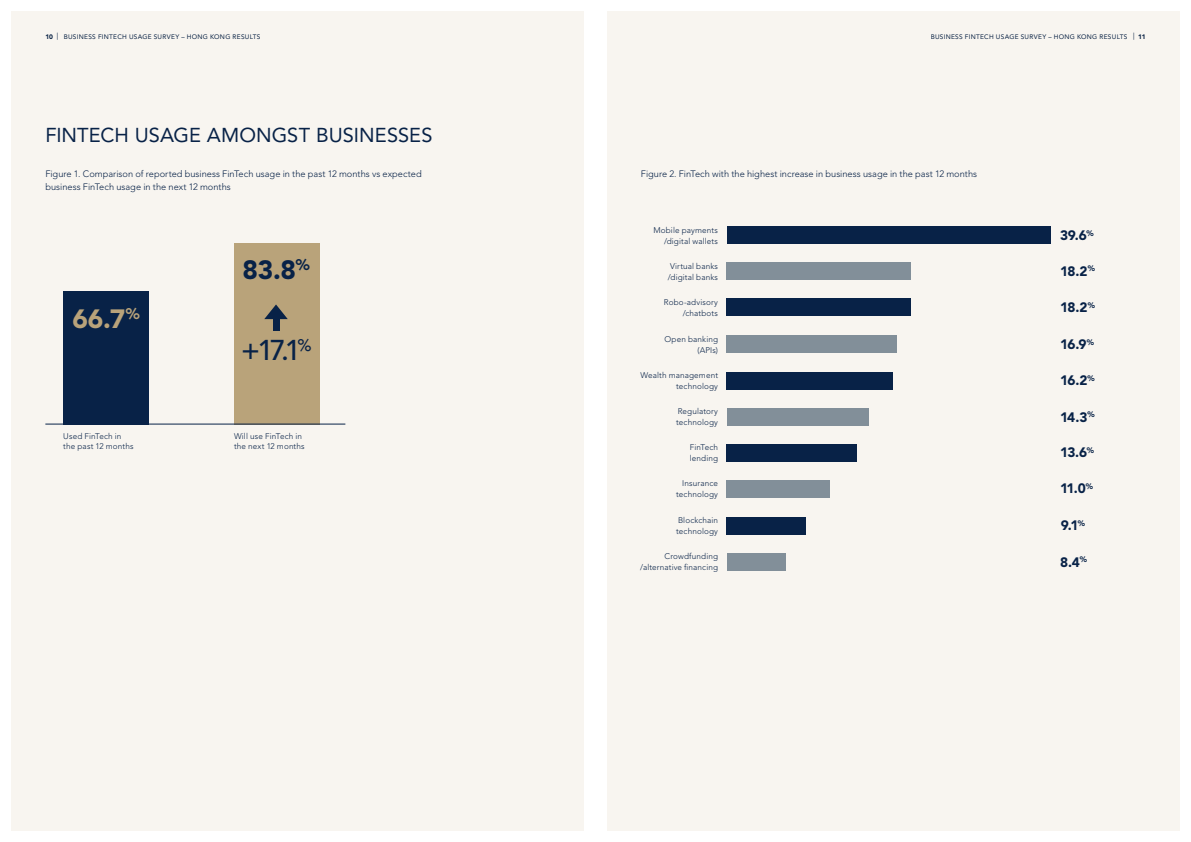
<style>
.page{position:relative;width:1191px;height:842px;background:#fff}
.page>*{position:absolute;margin:0;border:0;box-sizing:border-box;transform-origin:0 0}
.t1{font:500 28.5px "Avenir LT Std";color:#082247}
.t2{font:900 26.3px "Avenir LT Std";color:#b9a37a}
.t3{font:900 26.3px "Avenir LT Std";color:#082247}
.t4{font:20px "Avenir LT Std";color:#082247}
.t5{font:900 13.6px "Avenir LT Std";letter-spacing:-.055em;color:#082247}
.t6{font:300 9.2px "Avenir LT Std";color:#082247}
.t7{font:300 8.2px/10.9px "Avenir LT Std";letter-spacing:.015em;color:#082247}
.t8{font:900 7.9px "Avenir LT Std";color:#082247}
.t9{font:6.5px "Avenir LT Std";letter-spacing:.045em;color:#082247}
.t10{font:900 6.5px "Avenir LT Std";color:#082247}
.s1{font-weight:900}
</style>
<div class="page">
<div style="left:607px;top:11px;width:572px;height:820px;background:#f8f5f0"></div>
<div style="left:11px;top:11px;width:573px;height:820px;background:#f8f5f0"></div>
<div style="left:726px;top:227px;width:324px;height:17px;background:#082247"></div>
<div style="left:726px;top:262px;width:185px;height:18px;background:#828f99"></div>
<div style="left:726px;top:299px;width:185px;height:17px;background:#082247"></div>
<div style="left:726px;top:336px;width:171px;height:17px;background:#828f99"></div>
<div style="left:726px;top:372px;width:167px;height:17px;background:#082247"></div>
<div style="left:726px;top:408px;width:142px;height:18px;background:#828f99"></div>
<div style="left:726px;top:444px;width:131px;height:17px;background:#082247"></div>
<div style="left:726px;top:480px;width:104px;height:17px;background:#828f99"></div>
<div style="left:726px;top:517px;width:80px;height:17px;background:#082247"></div>
<div style="left:726px;top:553px;width:59px;height:18px;background:#828f99"></div>
<div style="left:63px;top:291px;width:85px;height:133px;background:#082247"></div>
<div style="left:234px;top:243px;width:85px;height:181px;background:#b9a37a"></div>
<div style="left:273px;top:319px;width:6px;height:12px;background:#082247"></div>
<svg style="left:264px;top:304px;width:24px;height:15px"></svg>
<hr style="left:45px;top:424px;width:300px;height:1px;background:#082247">
<p class="t9" style="left:45px;top:33px;width:217px"><span class="s1">10</span> <sup>|</sup> BUSINESS FINTECH USAGE SURVEY – HONG KONG RESULTS</p>
<p class="t10" style="left:1133px;top:32px;width:14px"><sup>|</sup> 11</p>
<p class="t9" style="left:930px;top:33px;width:198px">BUSINESS FINTECH USAGE SURVEY – HONG KONG RESULTS</p>
<h3 class="t4" style="left:45px;top:123px;width:388px">FINTECH USAGE AMONGST BUSINESSES</h3>
<p class="t6" style="left:45px;top:168px;width:378px">Figure 1. Comparison of reported business FinTech usage in the past 12 months vs expected</p>
<p class="t6" style="left:641px;top:168px;width:338px">Figure 2. FinTech with the highest increase in business usage in the past 12 months</p>
<p class="t6" style="left:45px;top:181px;width:187px">business FinTech usage in the next 12 months</p>
<h2 class="t2" style="left:72px;top:302px;width:69px">66.7<sup>%</sup></h2>
<p class="t7" style="left:63px;top:430px;width:72px">Used FinTech in the past 12 months</p>
<h2 class="t3" style="left:242px;top:254px;width:69px">83.8<sup>%</sup></h2>
<h1 class="t1" style="left:241px;top:334px;width:72px">+17.1<sup>%</sup></h1>
<p class="t7" style="left:234px;top:430px;width:72px">Will use FinTech in the next 12 months</p>
<p class="t7" style="left:653px;top:225px;width:66px">Mobile payments</p>
<p class="t8" style="left:1086px;top:228px;width:9px">%</p>
<p class="t7" style="left:664px;top:236px;width:55px">/digital wallets</p>
<h3 class="t5" style="left:1060px;top:263px;width:29px">18.2</h3>
<h3 class="t5" style="left:1060px;top:227px;width:28px">39.6</h3>
<p class="t7" style="left:670px;top:260px;width:49px">Virtual banks</p>
<p class="t8" style="left:1087px;top:264px;width:9px">%</p>
<p class="t7" style="left:668px;top:271px;width:52px">/digital banks</p>
<h3 class="t5" style="left:1060px;top:299px;width:29px">18.2</h3>
<p class="t7" style="left:664px;top:296px;width:56px">Robo-advisory</p>
<p class="t8" style="left:1087px;top:300px;width:9px">%</p>
<p class="t7" style="left:683px;top:307px;width:37px">/chatbots</p>
<h3 class="t5" style="left:1060px;top:336px;width:28px">16.9</h3>
<p class="t7" style="left:664px;top:334px;width:55px">Open banking</p>
<p class="t8" style="left:1086px;top:337px;width:9px">%</p>
<p class="t7" style="left:697px;top:344px;width:22px">(APIs)</p>
<h3 class="t5" style="left:1060px;top:372px;width:29px">16.2</h3>
<p class="t7" style="left:640px;top:370px;width:79px">Wealth management</p>
<p class="t8" style="left:1087px;top:373px;width:9px">%</p>
<p class="t7" style="left:676px;top:381px;width:43px">technology</p>
<h3 class="t5" style="left:1060px;top:409px;width:29px">14.3</h3>
<p class="t7" style="left:677px;top:406px;width:42px">Regulatory</p>
<p class="t8" style="left:1087px;top:410px;width:9px">%</p>
<p class="t7" style="left:676px;top:417px;width:43px">technology</p>
<h3 class="t5" style="left:1060px;top:444px;width:29px">13.6</h3>
<p class="t7" style="left:689px;top:442px;width:30px">FinTech</p>
<p class="t8" style="left:1086px;top:445px;width:9px">%</p>
<p class="t7" style="left:690px;top:453px;width:30px">lending</p>
<h3 class="t5" style="left:1060px;top:480px;width:27px">11.0</h3>
<p class="t7" style="left:682px;top:478px;width:37px">Insurance</p>
<p class="t8" style="left:1086px;top:481px;width:9px">%</p>
<p class="t7" style="left:676px;top:489px;width:43px">technology</p>
<h3 class="t5" style="left:1060px;top:517px;width:19px">9.1</h3>
<p class="t7" style="left:678px;top:515px;width:41px">Blockchain</p>
<p class="t8" style="left:1077px;top:518px;width:9px">%</p>
<p class="t7" style="left:676px;top:526px;width:43px">technology</p>
<h3 class="t5" style="left:1060px;top:554px;width:22px">8.4</h3>
<p class="t7" style="left:664px;top:551px;width:55px">Crowdfunding</p>
<p class="t8" style="left:1079px;top:555px;width:9px">%</p>
<p class="t7" style="left:640px;top:562px;width:79px">/alternative financing</p>
</div>
